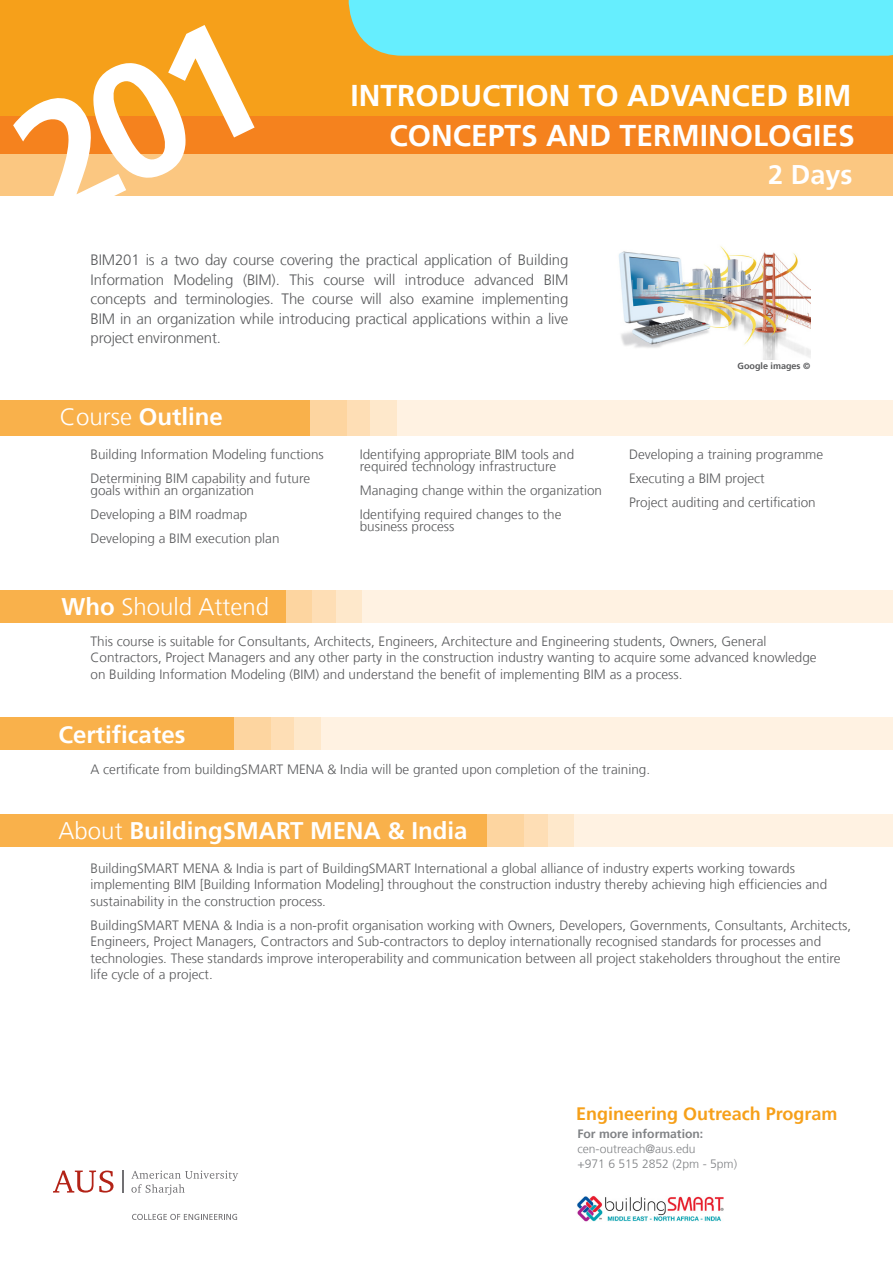
<style>
.page{position:relative;width:893px;height:1263px;background:#fff}
.page>*{position:absolute;margin:0;border:0;box-sizing:border-box;transform-origin:0 0}
.t1{font:700 30px "Frutiger 65";color:#fff}
.t2{font:700 27px "Frutiger 65";color:#fff}
.t3{font:700 24px "Frutiger 65";color:#fff}
.t4{font:300 24px "Frutiger LT";color:#fff}
.t5{font:700 18px "Frutiger 65";color:#f6a01a}
.t6{font:300 15px/19.5px "Frutiger LT";letter-spacing:-.01em;color:#58595b;text-align:justify}
.t7{font:300 13.5px/16.5px "Frutiger LT";color:#58595b}
.t8{font:300 12.15px/14.9px "Frutiger LT";color:#808285}
.t9{font:700 12.15px "Frutiger 65";color:#808285}
.t10{font:700 9px "Frutiger 65";color:#58595b}
.s1{font-family:"Frutiger LT";font-weight:300}
.s2{font-family:"Frutiger 65";font-weight:700}
</style>
<div class="page">
<div style="left:0;top:0;width:893px;height:118px;background:#f6a01a"></div>
<div style="left:0;top:116px;width:893px;height:39px;background:#f5821e"></div>
<div style="left:0;top:154px;width:893px;height:42px;background:#fbc781"></div>
<svg style="left:122px;top:1170px;width:1px;height:22px"></svg>
<svg style="left:53px;top:1170px;width:61px;height:22px"></svg>
<svg style="left:131px;top:1170px;width:107px;height:25px"></svg>
<svg style="left:132px;top:1214px;width:105px;height:6px"></svg>
<div style="left:349px;top:0;width:544px;height:56px;background:#66eefe"></div>
<div style="left:0;top:400px;width:893px;height:36px;background:#fff2e2"></div>
<div style="left:0;top:400px;width:310px;height:36px;background:#f9b14b"></div>
<div style="left:360px;top:400px;width:36px;height:36px;background:#fee8cb"></div>
<div style="left:333px;top:400px;width:37px;height:36px;background:#fedeb5"></div>
<div style="left:310px;top:400px;width:36px;height:36px;background:#fdd5a0"></div>
<img style="left:577px;top:1195px;width:146px;height:27px">
<div style="left:0;top:814px;width:893px;height:33px;background:#fff2e2"></div>
<div style="left:0;top:814px;width:492px;height:33px;background:#f9b14b"></div>
<div style="left:0;top:717px;width:893px;height:33px;background:#fff2e2"></div>
<div style="left:0;top:717px;width:234px;height:33px;background:#f9b14b"></div>
<div style="left:284px;top:717px;width:37px;height:33px;background:#fee8cb"></div>
<div style="left:258px;top:717px;width:36px;height:33px;background:#fedeb5"></div>
<div style="left:234px;top:717px;width:36px;height:33px;background:#fdd5a0"></div>
<div style="left:538px;top:814px;width:36px;height:33px;background:#fee8cb"></div>
<div style="left:511px;top:814px;width:36px;height:33px;background:#fedeb5"></div>
<div style="left:488px;top:814px;width:36px;height:33px;background:#fdd5a0"></div>
<div style="left:0;top:590px;width:893px;height:33px;background:#fff2e2"></div>
<div style="left:326px;top:590px;width:36px;height:33px;background:#fee8cb"></div>
<div style="left:299px;top:590px;width:36px;height:33px;background:#fedeb5"></div>
<div style="left:276px;top:590px;width:36px;height:33px;background:#fdd5a0"></div>
<div style="left:0;top:590px;width:286px;height:33px;background:#f9b14b"></div>
<img style="left:619px;top:246px;width:191px;height:114px">
<h1 class="t1" style="left:350px;top:78px;width:503px">INTRODUCTION TO ADVANCED BIM</h1>
<h1 class="t1" style="left:390px;top:118px;width:467px">CONCEPTS AND TERMINOLOGIES</h1>
<p class="t6" style="left:91px;top:251px;width:479px">BIM201 is a two day course covering the practical application of Building Information Modeling (BIM). This course will introduce advanced BIM concepts and terminologies. The course will also examine implementing BIM in an organization while introducing practical applications within a live project environment.</p>
<h3 class="t3" style="left:60px;top:403px;width:164px"><span class="s1">Course</span> Outline</h3>
<p class="t7" style="left:91px;top:443px;width:235px;line-height:24px">Building Information Modeling functions<br>Determining BIM capability and future</p>
<p class="t7" style="left:91px;top:479px;width:191px;line-height:24px">goals within an organization<br>Developing a BIM roadmap<br>Developing a BIM execution plan</p>
<p class="t7" style="left:360px;top:449px;width:216px;line-height:12px">Identifying appropriate BIM tools and required technology infrastructure</p>
<p class="t7" style="left:360px;top:479px;width:244px;line-height:24px">Managing change within the organization<br>Identifying required changes to the</p>
<p class="t7" style="left:360px;top:519px;width:96px">business process</p>
<h2 class="t2" style="left:768px;top:159px;width:86px">2 Days</h2>
<p class="t10" style="left:738px;top:360px;width:74px">Google images ©</p>
<p class="t7" style="left:629px;top:443px;width:196px;line-height:24px">Developing a training programme<br>Executing a BIM project<br>Project auditing and certification</p>
<h3 class="t4" style="left:61px;top:593px;width:209px"><span class="s2">Who</span> Should Attend</h3>
<p class="t7" style="left:91px;top:633px;width:728px">This course is suitable for Consultants, Architects, Engineers, Architecture and Engineering students, Owners, General<br>Contractors, Project Managers and any other party in the construction industry wanting to acquire some advanced knowledge on Building Information Modeling (BIM) and understand the benefit of implementing BIM as a process.</p>
<h3 class="t3" style="left:59px;top:720px;width:128px">Certificates</h3>
<p class="t7" style="left:91px;top:761px;width:561px">A certificate from buildingSMART MENA &amp; India will be granted upon completion of the training.</p>
<h3 class="t3" style="left:59px;top:816px;width:410px"><span class="s1">About</span> BuildingSMART MENA &amp; India</h3>
<p class="t7" style="left:91px;top:860px;width:738px">BuildingSMART MENA &amp; India is part of BuildingSMART International a global alliance of industry experts working towards implementing BIM [Building Information Modeling] throughout the construction industry thereby achieving high efficiencies and sustainability in the construction process.</p>
<p class="t7" style="left:91px;top:917px;width:762px">BuildingSMART MENA &amp; India is a non-profit organisation working with Owners, Developers, Governments, Consultants, Architects, Engineers, Project Managers, Contractors and Sub-contractors to deploy internationally recognised standards for processes and technologies. These standards improve interoperability and communication between all project stakeholders throughout the entire life cycle of a project.</p>
<h3 class="t5" style="left:576px;top:1103px;width:263px">Engineering Outreach Program</h3>
<p class="t9" style="left:577px;top:1127px;width:127px">For more information:</p>
<p class="t8" style="left:577px;top:1141px;width:161px">cen-outreach@aus.edu<br>+971 6 515 2852 (2pm - 5pm)</p>
</div>
